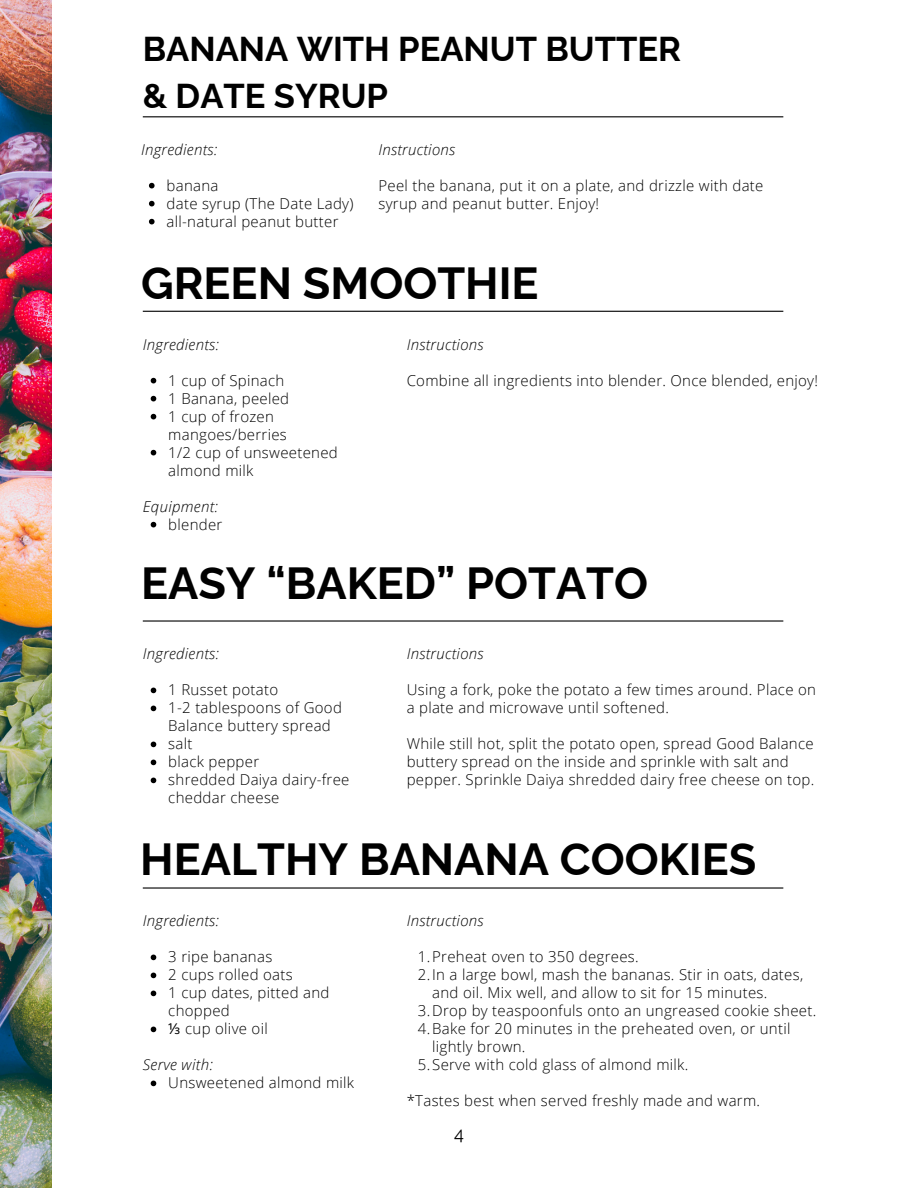
<style>
.page{position:relative;width:918px;height:1188px;background:#fff}
.page>*{position:absolute;margin:0;border:0;box-sizing:border-box;transform-origin:0 0}
.t1{font:700 45px "Raleway";color:#000}
.t2{font:700 34.5px/47.2px "Raleway";color:#000}
.t3{font:18px "Raleway";color:#000}
.t4{font:300 15px/18px "Open Sans";letter-spacing:.02em;color:#000}
.t5{font:italic 300 15px "Open Sans";letter-spacing:.02em;color:#000}
.s1{font-family:"Noto Sans";font-weight:400}
</style>
<div class="page">
<img style="left:0;top:0;width:52px;height:1188px">
<hr style="left:143px;top:116px;width:640px;height:1px;background:#000">
<svg style="left:149px;top:183px;width:6px;height:5px"></svg>
<svg style="left:149px;top:201px;width:6px;height:5px"></svg>
<svg style="left:149px;top:219px;width:6px;height:5px"></svg>
<hr style="left:143px;top:311px;width:640px;height:1px;background:#000">
<svg style="left:151px;top:378px;width:5px;height:5px"></svg>
<svg style="left:151px;top:396px;width:5px;height:5px"></svg>
<svg style="left:151px;top:414px;width:5px;height:5px"></svg>
<svg style="left:151px;top:450px;width:5px;height:5px"></svg>
<svg style="left:151px;top:522px;width:5px;height:5px"></svg>
<hr style="left:143px;top:620px;width:640px;height:2px;background:#000">
<svg style="left:151px;top:688px;width:5px;height:5px"></svg>
<svg style="left:151px;top:706px;width:5px;height:5px"></svg>
<svg style="left:151px;top:742px;width:5px;height:5px"></svg>
<svg style="left:151px;top:760px;width:5px;height:5px"></svg>
<svg style="left:151px;top:778px;width:5px;height:5px"></svg>
<hr style="left:143px;top:887px;width:640px;height:2px;background:#000">
<svg style="left:151px;top:955px;width:5px;height:5px"></svg>
<svg style="left:151px;top:973px;width:5px;height:5px"></svg>
<svg style="left:151px;top:991px;width:5px;height:5px"></svg>
<svg style="left:151px;top:1027px;width:5px;height:5px"></svg>
<svg style="left:151px;top:1081px;width:5px;height:5px"></svg>
<p class="t2" style="left:143px;top:25px;width:540px">BANANA WITH PEANUT BUTTER &amp; DATE SYRUP</p>
<p class="t5" style="left:141px;top:139px;width:78px">Ingredients:</p>
<h2 class="t4" style="left:167px;top:176px;width:53px">banana</h2>
<p class="t4" style="left:167px;top:194px;width:188px">date syrup (The Date Lady)</p>
<p class="t4" style="left:167px;top:212px;width:174px">all-natural peanut butter</p>
<p class="t5" style="left:378px;top:139px;width:78px">Instructions</p>
<p class="t4" style="left:378px;top:176px;width:387px">Peel the banana, put it on a plate, and drizzle with date syrup and peanut butter. Enjoy!</p>
<p class="t1" style="left:141px;top:257px;width:399px">GREEN SMOOTHIE</p>
<p class="t5" style="left:143px;top:334px;width:78px">Ingredients:</p>
<p class="t4" style="left:168px;top:371px;width:118px">1 cup of Spinach</p>
<h1 class="t4" style="left:168px;top:389px;width:122px">1 Banana, peeled</h1>
<p class="t4" style="left:168px;top:407px;width:120px">1 cup of frozen mangoes/berries</p>
<p class="t4" style="left:168px;top:443px;width:171px">1/2 cup of unsweetened almond milk</p>
<p class="t5" style="left:143px;top:496px;width:77px">Equipment:</p>
<p class="t4" style="left:168px;top:515px;width:56px">blender</p>
<p class="t5" style="left:407px;top:334px;width:78px">Instructions</p>
<p class="t4" style="left:407px;top:371px;width:413px">Combine all ingredients into blender. Once blended, enjoy!</p>
<p class="t1" style="left:141px;top:557px;width:509px">EASY “BAKED” POTATO</p>
<p class="t5" style="left:143px;top:643px;width:78px">Ingredients:</p>
<p class="t4" style="left:168px;top:681px;width:111px">1 Russet potato</p>
<p class="t4" style="left:168px;top:699px;width:175px">1-2 tablespoons of Good<br>Balance buttery spread</p>
<h1 class="t4" style="left:168px;top:735px;width:26px">salt</h1>
<p class="t4" style="left:168px;top:753px;width:92px">black pepper</p>
<p class="t4" style="left:168px;top:771px;width:183px">shredded Daiya dairy-free cheddar cheese</p>
<p class="t5" style="left:407px;top:643px;width:78px">Instructions</p>
<p class="t4" style="left:407px;top:681px;width:411px">Using a fork, poke the potato a few times around. Place on a plate and microwave until softened.</p>
<p class="t4" style="left:407px;top:735px;width:409px">While still hot, split the potato open, spread Good Balance buttery spread on the inside and sprinkle with salt and pepper. Sprinkle Daiya shredded dairy free cheese on top.</p>
<p class="t1" style="left:140px;top:833px;width:618px">HEALTHY BANANA COOKIES</p>
<p class="t5" style="left:143px;top:910px;width:78px">Ingredients:</p>
<p class="t4" style="left:168px;top:948px;width:106px">3 ripe bananas</p>
<p class="t4" style="left:168px;top:966px;width:126px">2 cups rolled oats</p>
<p class="t4" style="left:168px;top:984px;width:163px">1 cup dates, pitted and chopped</p>
<h1 class="t4" style="left:168px;top:1020px;width:101px"><span class="s1">⅓</span> cup olive oil</h1>
<p class="t5" style="left:143px;top:1054px;width:72px">Serve with:</p>
<p class="t4" style="left:168px;top:1074px;width:187px">Unsweetened almond milk</p>
<p class="t5" style="left:407px;top:910px;width:78px">Instructions</p>
<p class="t4" style="left:418px;top:948px;width:222px">1.Preheat oven to 350 degrees.</p>
<p class="t4" style="left:432px;top:966px;width:373px;text-indent:-14px">2.In a large bowl, mash the bananas. Stir in oats, dates, and oil. Mix well, and allow to sit for 15 minutes.</p>
<p class="t4" style="left:418px;top:1002px;width:400px">3.Drop by teaspoonfuls onto an ungreased cookie sheet.</p>
<p class="t4" style="left:432px;top:1020px;width:360px;text-indent:-14px">4.Bake for 20 minutes in the preheated oven, or until lightly brown.</p>
<p class="t4" style="left:418px;top:1056px;width:272px">5.Serve with cold glass of almond milk.</p>
<p class="t4" style="left:407px;top:1092px;width:355px">*Tastes best when served freshly made and warm.</p>
<p class="t3" style="left:454px;top:1123px;width:11px">4</p>
</div>
